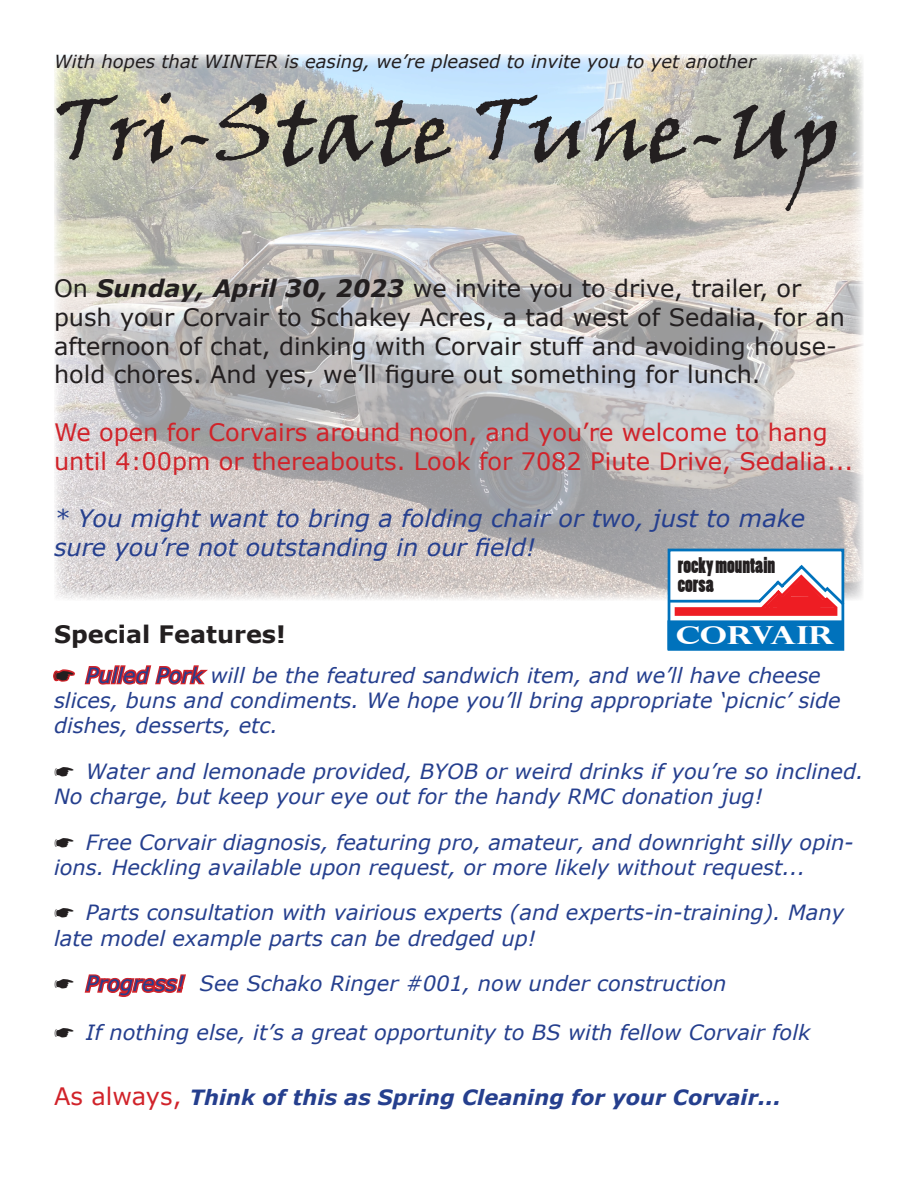
<style>
.page{position:relative;width:918px;height:1188px;background:#fff}
.page>*{position:absolute;margin:0;border:0;box-sizing:border-box;transform-origin:0 0}
.t1{font:90px "Viner Hand ITC";color:#231f20}
.t2{font:700 24.9px "Perpetua Titling";color:#fff;scale:1.33 1}
.t3{font:24px/28.8px "Verdana";color:#231f20}
.t4{font:24px/28.8px "Verdana";color:#d1232a}
.t5{font:italic 24px/28.8px "Verdana";color:#253f8e}
.t6{font:700 24px "Verdana";color:#231f20}
.t7{font:italic 21px/25.2px "Verdana";color:#253f8e}
.t8{font:italic 700 21px "Verdana";color:#253f8e}
.t9{font:20.7px/19.4px "Poplar Std";color:#231f20}
.t10{font:italic 18px "Verdana";color:#231f20}
.s1{font-weight:700;font-style:italic}
.s2{font-weight:400;font-style:normal;font-size:24px;color:#d1232a}
</style>
<div class="page">
<img style="left:54px;top:54px;width:809px;height:546px">
<svg style="left:84px;top:665px;width:124px;height:20px"></svg>
<svg style="left:84px;top:974px;width:102px;height:23px"></svg>
<div style="left:668px;top:549px;width:176px;height:102px;background:#fff;border:3px solid #0072bc"></div>
<div style="left:667px;top:620px;width:177px;height:30px;background:#0072bc;border:3px solid #0072bc"></div>
<svg style="left:675px;top:614px;width:162px;height:2px"></svg>
<svg style="left:667px;top:562px;width:180px;height:52px"></svg>
<div style="left:792px;top:585px;width:16px;height:11px;background:#ee1d23"></div>
<svg style="left:53px;top:669px;width:22px;height:13px"></svg>
<p class="t10" style="left:54px;top:49px;width:703px">With hopes that WINTER is easing, we’re pleased to invite you to yet another</p>
<p class="t1" style="left:54px;top:74px;width:790px">Tri-State Tune-Up</p>
<p class="t3" style="left:54px;top:274px;width:792px">On <span class="s1">Sunday, April 30, 2023</span> we invite you to drive, trailer, or push your Corvair to Schakey Acres, a tad west of Sedalia, for an afternoon of chat, dinking with Corvair stuff and avoiding house&shy;hold chores. And yes, we’ll figure out something for lunch.</p>
<p class="t4" style="left:54px;top:418px;width:801px">We open for Corvairs around noon, and you’re welcome to hang until 4:00pm or thereabouts. Look for 7082 Piute Drive, Sedalia...</p>
<p class="t5" style="left:54px;top:504px;width:753px">* You might want to bring a folding chair or two, just to make sure you’re not outstanding in our field!</p>
<p class="t9" style="left:678px;top:556px;width:99px">rocky mountain corsa</p>
<p class="t6" style="left:54px;top:617px;width:233px">Special Features!</p>
<p class="t7" style="left:54px;top:662px;width:788px;text-indent:32px">Pulled Pork will be the featured sandwich item, and we’ll have cheese slices, buns and condiments. We hope you’ll bring appropriate ‘picnic’ side dishes, desserts, etc.</p>
<p class="t7" style="left:54px;top:758px;width:811px;text-indent:32px">Water and lemonade provided, BYOB or weird drinks if you’re so inclined.<br>No charge, but keep your eye out for the handy RMC donation jug!</p>
<p class="t7" style="left:54px;top:829px;width:801px;text-indent:32px">Free Corvair diagnosis, featuring pro, amateur, and downright silly opin&shy;ions. Heckling available upon request, or more likely without request...</p>
<p class="t7" style="left:54px;top:900px;width:792px;text-indent:32px">Parts consultation with vairious experts (and experts-in-training). Many late model example parts can be dredged up!</p>
<p class="t7" style="left:86px;top:971px;width:642px">Progress! See Schako Ringer #001, now under construction</p>
<p class="t7" style="left:86px;top:1020px;width:726px">If nothing else, it’s a great opportunity to BS with fellow Corvair folk</p>
<p class="t2" style="left:676px;top:619px;width:121px">CORVAIR</p>
<p class="t8" style="left:54px;top:1082px;width:728px"><span class="s2">As always,</span> Think of this as Spring Cleaning for your Corvair...</p>
</div>
